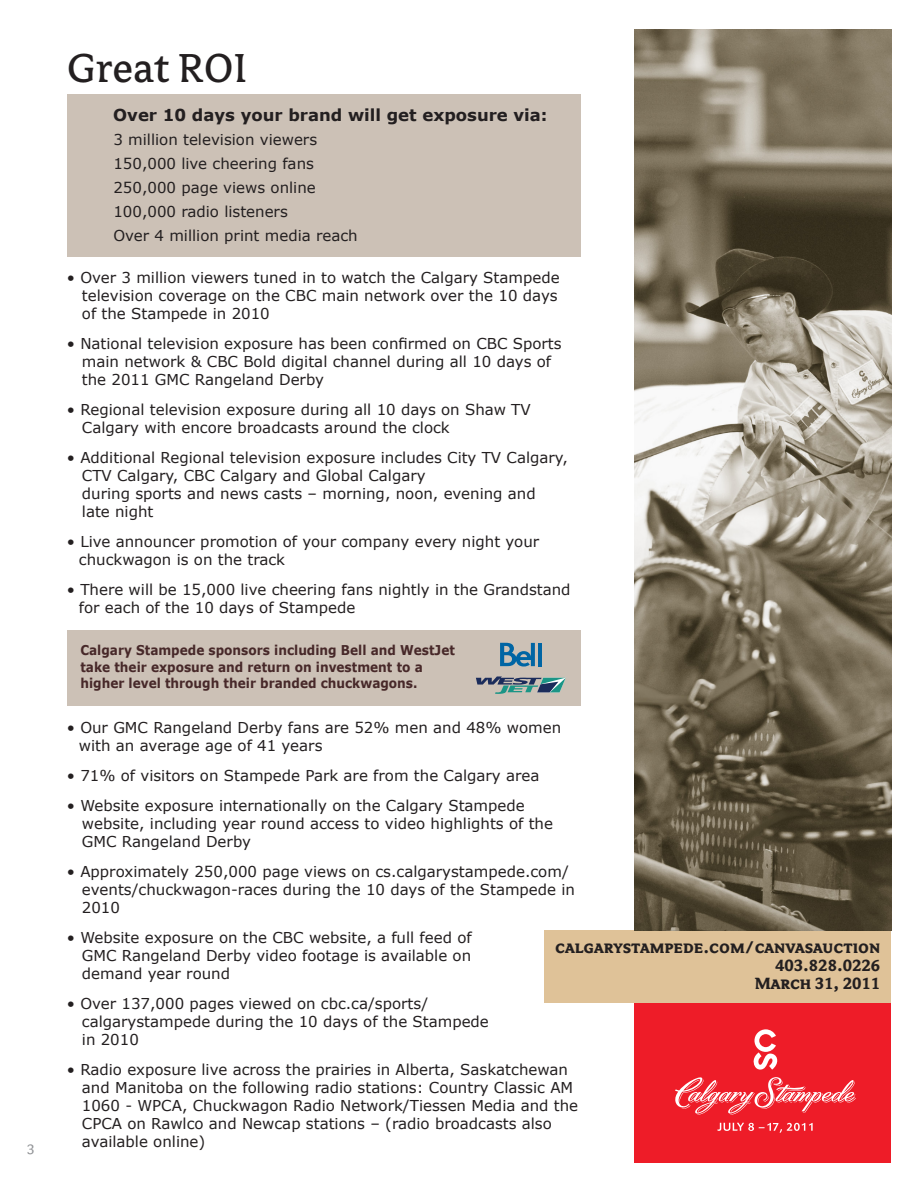
<style>
.page{position:relative;width:918px;height:1188px;background:#fff}
.page>*{position:absolute;margin:0;border:0;box-sizing:border-box;transform-origin:0 0}
.t1{font:45px "Avance";color:#231f20}
.t2{font:18px "Avance Bold Caps";color:#231f20}
.t3{font:700 16.5px "Verdana";color:#231f20}
.bullet_body{font:15px/18px "Verdana";color:#231f20}
.t4{font:15px "Avance";color:#939598}
.t5{font:700 13.5px/16.5px "Verdana";color:#472829;scale:.9 1}
</style>
<div class="page">
<div style="left:634px;top:1000px;width:256px;height:162px;background:#ee1c28"></div>
<svg style="left:753px;top:1029px;width:25px;height:41px"></svg>
<svg style="left:675px;top:1077px;width:181px;height:38px"></svg>
<svg style="left:717px;top:1123px;width:96px;height:10px"></svg>
<div style="left:544px;top:930px;width:346px;height:73px;background:#dfc298"></div>
<img style="left:634px;top:30px;width:257px;height:900px">
<div style="left:67px;top:94px;width:513px;height:162px;background:#ccc1b6"></div>
<div style="left:67px;top:630px;width:513px;height:75px;background:#ccc1b6"></div>
<svg style="left:500px;top:643px;width:35px;height:24px"></svg>
<hr style="left:538px;top:643px;width:4px;height:23px;background:#0065a4">
<svg style="left:476px;top:676px;width:90px;height:18px"></svg>
<p class="t4" style="left:27px;top:1140px;width:9px">3</p>
<p class="t1" style="left:67px;top:44px;width:181px">Great ROI</p>
<p class="t3" style="left:113px;top:105px;width:436px">Over 10 days your brand will get exposure via:</p>
<p class="bullet_body" style="left:113px;top:131px;width:205px">3 million television viewers</p>
<p class="bullet_body" style="left:113px;top:155px;width:202px">150,000 live cheering fans</p>
<p class="bullet_body" style="left:113px;top:179px;width:204px">250,000 page views online</p>
<p class="bullet_body" style="left:113px;top:203px;width:176px">100,000 radio listeners</p>
<p class="bullet_body" style="left:113px;top:227px;width:246px">Over 4 million print media reach</p>
<p class="bullet_body" style="left:82px;top:269px;width:479px;text-indent:-15px">• Over 3 million viewers tuned in to watch the Calgary Stampede television coverage on the CBC main network over the 10 days of the Stampede in 2010</p>
<p class="bullet_body" style="left:82px;top:335px;width:481px;text-indent:-15px">• National television exposure has been confirmed on CBC Sports main network &amp; CBC Bold digital channel during all 10 days of the 2011 GMC Rangeland Derby</p>
<p class="bullet_body" style="left:82px;top:401px;width:450px;text-indent:-15px">• Regional television exposure during all 10 days on Shaw TV<br>Calgary with encore broadcasts around the clock</p>
<p class="bullet_body" style="left:82px;top:449px;width:487px;text-indent:-15px">• Additional Regional television exposure includes City TV Calgary, CTV Calgary, CBC Calgary and Global Calgary<br>during sports and news casts – morning, noon, evening and<br>late night</p>
<p class="bullet_body" style="left:79px;top:533px;width:462px;text-indent:-12px">• Live announcer promotion of your company every night your chuckwagon is on the track</p>
<p class="bullet_body" style="left:79px;top:581px;width:493px;text-indent:-12px">• There will be 15,000 live cheering fans nightly in the Grandstand for each of the 10 days of Stampede</p>
<p class="t5" style="left:80px;top:642px;width:418px">Calgary Stampede sponsors including Bell and WestJet take their exposure and return on investment to a higher level through their branded chuckwagons.</p>
<p class="bullet_body" style="left:79px;top:719px;width:484px;text-indent:-12px">• Our GMC Rangeland Derby fans are 52% men and 48% women with an average age of 41 years</p>
<p class="bullet_body" style="left:67px;top:767px;width:474px">• 71% of visitors on Stampede Park are from the Calgary area</p>
<p class="bullet_body" style="left:82px;top:797px;width:473px;text-indent:-15px">• Website exposure internationally on the Calgary Stampede website, including year round access to video highlights of the<br>GMC Rangeland Derby</p>
<p class="bullet_body" style="left:82px;top:863px;width:495px;text-indent:-15px">• Approximately 250,000 page views on cs.calgarystampede.com/ events/chuckwagon-races during the 10 days of the Stampede in<br>2010</p>
<p class="bullet_body" style="left:82px;top:929px;width:391px;text-align:justify;text-indent:-15px">• Website exposure on the CBC website, a full feed of GMC Rangeland Derby video footage is available on demand year round</p>
<p class="bullet_body" style="left:82px;top:995px;width:409px;text-indent:-15px">• Over 137,000 pages viewed on cbc.ca/sports/ calgarystampede during the 10 days of the Stampede in 2010</p>
<p class="bullet_body" style="left:82px;top:1061px;width:498px;text-indent:-15px">• Radio exposure live across the prairies in Alberta, Saskatchewan and Manitoba on the following radio stations: Country Classic AM 1060 - WPCA, Chuckwagon Radio Network/Tiessen Media and the CPCA on Rawlco and Newcap stations – (radio broadcasts also available online)</p>
<p class="t2" style="left:555px;top:938px;width:327px">calgarystampede.com/canvasauction</p>
<p class="t2" style="left:775px;top:956px;width:107px">403.828.0226</p>
<p class="t2" style="left:755px;top:974px;width:127px">March 31, 2011</p>
</div>
